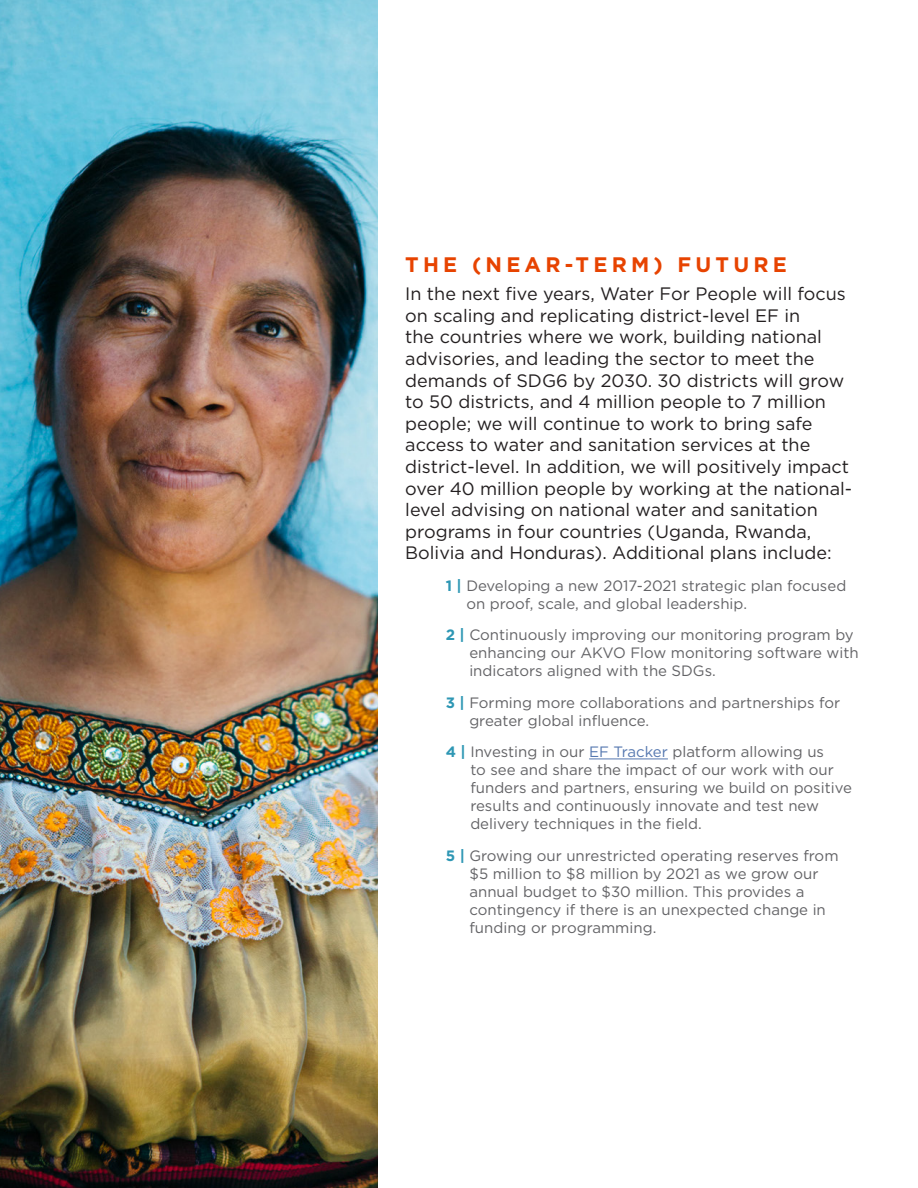
<style>
.page{position:relative;width:918px;height:1188px;background:#fff}
.page>*{position:absolute;margin:0;border:0;box-sizing:border-box;transform-origin:0 0}
.t1{font:700 21px "Gotham";letter-spacing:.2em;color:#e74300}
.t2{font:18px/21.6px "Gotham";color:#231f20}
.t3{font:15px/18px "Gotham";color:#636366}
.s1{font-weight:700;color:#2e97b4}
.s2{color:#5678b0}
</style>
<div class="page">
<hr style="left:589px;top:759px;width:79px;height:1px;background:#5678b0">
<img style="left:0;top:0;width:377px;height:1188px">
<p class="t1" style="left:405px;top:251px;width:383px">THE (NEAR-TERM) FUTURE</p>
<p class="t2" style="left:405px;top:283px;width:448px">In the next five years, Water For People will focus on scaling and replicating district-level EF in<br>the countries where we work, building national advisories, and leading the sector to meet the demands of SDG6 by 2030. 30 districts will grow to 50 districts, and 4 million people to 7 million people; we will continue to work to bring safe access to water and sanitation services at the district-level. In addition, we will positively impact over 40 million people by working at the national&shy;level advising on national water and sanitation programs in four countries (Uganda, Rwanda, Bolivia and Honduras). Additional plans include:</p>
<p class="t3" style="left:466px;top:576px;width:381px;text-indent:-21px"><span class="s1">1 |</span> Developing a new 2017-2021 strategic plan focused on proof, scale, and global leadership.</p>
<p class="t3" style="left:469px;top:626px;width:391px;text-indent:-24px"><span class="s1">2 |</span> Continuously improving our monitoring program by enhancing our AKVO Flow monitoring software with indicators aligned with the SDGs.</p>
<p class="t3" style="left:469px;top:693px;width:372px;text-indent:-24px"><span class="s1">3 |</span> Forming more collaborations and partnerships for greater global influence.</p>
<p class="t3" style="left:470px;top:743px;width:383px;text-indent:-25px"><span class="s1">4 |</span> Investing in our <span class="s2">EF Tracker</span> platform allowing us<br>to see and share the impact of our work with our funders and partners, ensuring we build on positive results and continuously innovate and test new delivery techniques in the field.</p>
<p class="t3" style="left:469px;top:846px;width:371px;text-indent:-24px"><span class="s1">5 |</span> Growing our unrestricted operating reserves from $5 million to $8 million by 2021 as we grow our annual budget to $30 million. This provides a contingency if there is an unexpected change in funding or programming.</p>
</div>
